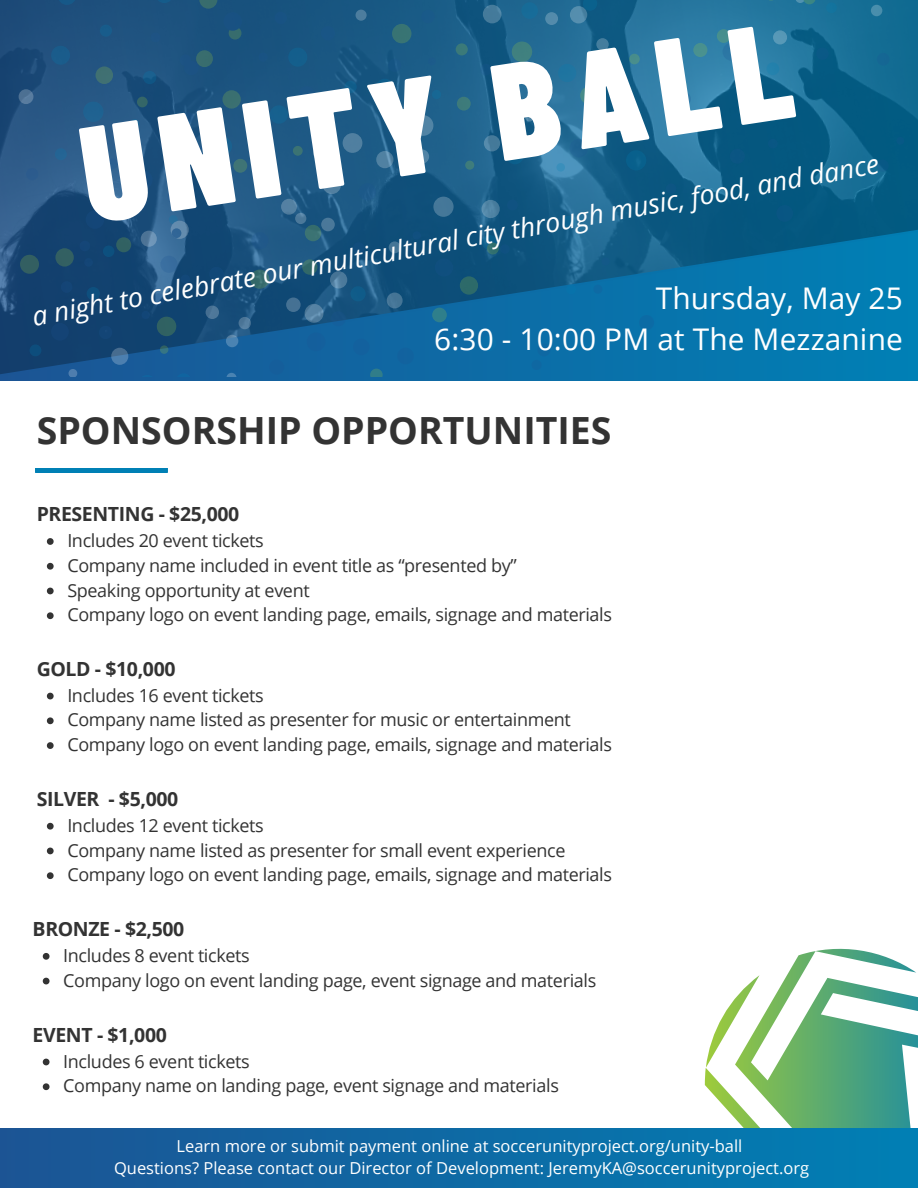
<style>
.page{position:relative;width:918px;height:1188px;background:#fff}
.page>*{position:absolute;margin:0;border:0;box-sizing:border-box;transform-origin:0 0}
.t1{font:900 136.95px "Barlow Condensed";color:#fff}
.t2{font:700 37.5px "Open Sans";color:#333}
.t3{font:29.85px/41.7px "Open Sans";letter-spacing:.005em;color:#fff;text-align:right}
.t4{font:italic 26.7px "Open Sans";color:#fff}
.t5{font:700 19.5px "Open Sans";letter-spacing:-.02em;color:#333}
.t6{font:18px/24.8px "Open Sans";letter-spacing:-.02em;color:#333}
.t7{font:16.5px/22.8px "Open Sans";color:#fff;text-align:center}
</style>
<div class="page">
<svg style="left:0;top:0;width:918px;height:376px;background:#17608c"></svg>
<svg style="left:705px;top:949px;width:213px;height:180px"></svg>
<svg style="left:47px;top:693px;width:7px;height:6px"></svg>
<svg style="left:47px;top:717px;width:7px;height:7px"></svg>
<svg style="left:47px;top:742px;width:7px;height:7px"></svg>
<svg style="left:47px;top:538px;width:7px;height:7px"></svg>
<svg style="left:47px;top:563px;width:7px;height:7px"></svg>
<svg style="left:47px;top:588px;width:7px;height:6px"></svg>
<svg style="left:47px;top:612px;width:7px;height:7px"></svg>
<svg style="left:47px;top:823px;width:7px;height:7px"></svg>
<svg style="left:47px;top:848px;width:7px;height:6px"></svg>
<svg style="left:47px;top:872px;width:7px;height:7px"></svg>
<svg style="left:43px;top:953px;width:7px;height:7px"></svg>
<svg style="left:43px;top:978px;width:7px;height:6px"></svg>
<svg style="left:43px;top:1059px;width:7px;height:6px"></svg>
<svg style="left:43px;top:1083px;width:7px;height:7px"></svg>
<div style="left:0;top:1129px;width:918px;height:59px;background:linear-gradient(to right,#1c5494,#007fb5)"></div>
<div style="left:36px;top:468px;width:131px;height:5px;background:#0080b5"></div>
<h1 class="t1" style="left:69px;top:91px;width:718px;rotate:-9deg">UNITY BALL</h1>
<h3 class="t4" style="left:29px;top:296px;width:862px;rotate:-10deg">a night to celebrate our multicultural city through music, food, and dance</h3>
<h3 class="t3" style="left:434px;top:276px;width:470px">Thursday, May 25<br>6:30 - 10:00 PM at The Mezzanine</h3>
<h2 class="t2" style="left:37px;top:404px;width:576px">SPONSORSHIP OPPORTUNITIES</h2>
<p class="t5" style="left:37px;top:500px;width:204px">PRESENTING - $25,000</p>
<p class="t6" style="left:67px;top:528px;width:546px">Includes 20 event tickets<br>Company name included in event title as “presented by”<br>Speaking opportunity at event<br>Company logo on event landing page, emails, signage and materials</p>
<p class="t5" style="left:37px;top:655px;width:140px">GOLD - $10,000</p>
<p class="t6" style="left:67px;top:682px;width:546px">Includes 16 event tickets<br>Company name listed as presenter for music or entertainment<br>Company logo on event landing page, emails, signage and materials</p>
<p class="t5" style="left:37px;top:785px;width:143px">SILVER - $5,000</p>
<p class="t6" style="left:67px;top:812px;width:546px">Includes 12 event tickets<br>Company name listed as presenter for small event experience<br>Company logo on event landing page, emails, signage and materials</p>
<p class="t5" style="left:33px;top:915px;width:153px">BRONZE - $2,500</p>
<p class="t6" style="left:63px;top:943px;width:535px">Includes 8 event tickets<br>Company logo on event landing page, event signage and materials</p>
<p class="t5" style="left:33px;top:1021px;width:136px">EVENT - $1,000</p>
<p class="t6" style="left:63px;top:1048px;width:497px">Includes 6 event tickets<br>Company name on landing page, event signage and materials</p>
<p class="t7" style="left:114px;top:1134px;width:697px">Learn more or submit payment online at soccerunityproject.org/unity-ball<br>Questions? Please contact our Director of Development: JeremyKA@soccerunityproject.org</p>
</div>
